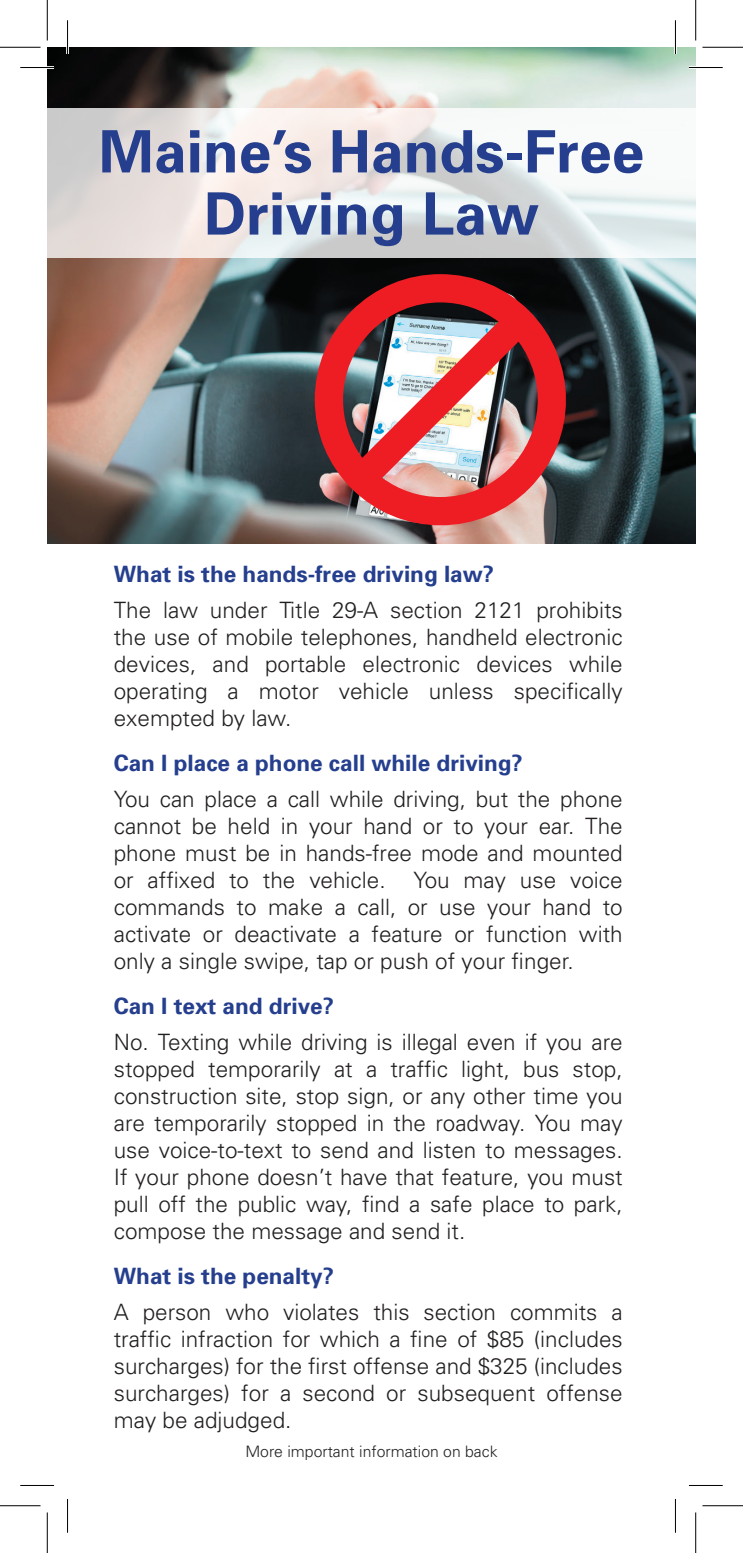
<style>
.page{position:relative;width:743px;height:1553px;background:#fff}
.page>*{position:absolute;margin:0;border:0;box-sizing:border-box;transform-origin:0 0}
.t1{font:700 58.5px/62.1px "Univers";color:#253f8e;text-align:center}
.t2{font:300 22.5px/27px "Univers";color:#231f20;text-align:justify}
.t3{font:700 22.5px "Univers";color:#253f8e}
.t4{font:300 15.75px "Univers";color:#231f20}
</style>
<div class="page">
<img style="left:47px;top:47px;width:648px;height:496px">
<img style="left:315px;top:274px;width:263px;height:251px">
<svg style="left:47px;top:108px;width:648px;height:149px"></svg>
<hr style="left:20px;top:66px;width:34px;height:3px;background:#fff">
<hr style="left:688px;top:66px;width:34px;height:3px;background:#fff">
<hr style="left:66px;top:20px;width:3px;height:34px;background:#fff">
<hr style="left:674px;top:20px;width:2px;height:34px;background:#fff">
<hr style="left:20px;top:67px;width:34px;height:1px;background:#000">
<hr style="left:688px;top:67px;width:34px;height:1px;background:#000">
<hr style="left:20px;top:1485px;width:34px;height:1px;background:#000">
<hr style="left:688px;top:1485px;width:34px;height:1px;background:#000">
<hr style="left:67px;top:20px;width:1px;height:34px;background:#000">
<hr style="left:67px;top:1498px;width:1px;height:34px;background:#000">
<hr style="left:675px;top:20px;width:1px;height:34px;background:#000">
<hr style="left:675px;top:1498px;width:1px;height:34px;background:#000">
<hr style="left:0;top:47px;width:40px;height:1px;background:#000">
<hr style="left:702px;top:47px;width:40px;height:1px;background:#000">
<hr style="left:0;top:1505px;width:40px;height:1px;background:#000">
<hr style="left:702px;top:1505px;width:40px;height:1px;background:#000">
<hr style="left:47px;top:0;width:1px;height:40px;background:#000">
<hr style="left:47px;top:1512px;width:1px;height:40px;background:#000">
<hr style="left:695px;top:0;width:1px;height:40px;background:#000">
<hr style="left:695px;top:1512px;width:1px;height:40px;background:#000">
<h1 class="t1" style="left:99px;top:121px;width:547px">Maine’s Hands-Free<br>Driving Law</h1>
<p class="t3" style="left:114px;top:560px;width:382px">What is the hands-free driving law?</p>
<p class="t2" style="left:114px;top:596px;width:510px">The law under Title 29-A section 2121 prohibits the use of mobile telephones, handheld electronic devices, and portable electronic devices while operating a motor vehicle unless specifically exempted by law.</p>
<p class="t3" style="left:114px;top:749px;width:410px">Can I place a phone call while driving?</p>
<p class="t2" style="left:114px;top:785px;width:510px">You can place a call while driving, but the phone cannot be held in your hand or to your ear. The phone must be in hands-free mode and mounted or affixed to the vehicle. You may use voice commands to make a call, or use your hand to activate or deactivate a feature or function with only a single swipe, tap or push of your finger.</p>
<p class="t3" style="left:114px;top:992px;width:222px">Can I text and drive?</p>
<p class="t2" style="left:114px;top:1028px;width:510px">No. Texting while driving is illegal even if you are stopped temporarily at a traffic light, bus stop, construction site, stop sign, or any other time you are temporarily stopped in the roadway. You may use voice-to-text to send and listen to messages.<br>If your phone doesn’t have that feature, you must pull off the public way, find a safe place to park, compose the message and send it.</p>
<p class="t3" style="left:114px;top:1262px;width:222px">What is the penalty?</p>
<p class="t2" style="left:114px;top:1298px;width:510px">A person who violates this section commits a traffic infraction for which a fine of $85 (includes surcharges) for the first offense and $325 (includes surcharges) for a second or subsequent offense may be adjudged.</p>
<p class="t4" style="left:245px;top:1441px;width:254px">More important information on back</p>
</div>
